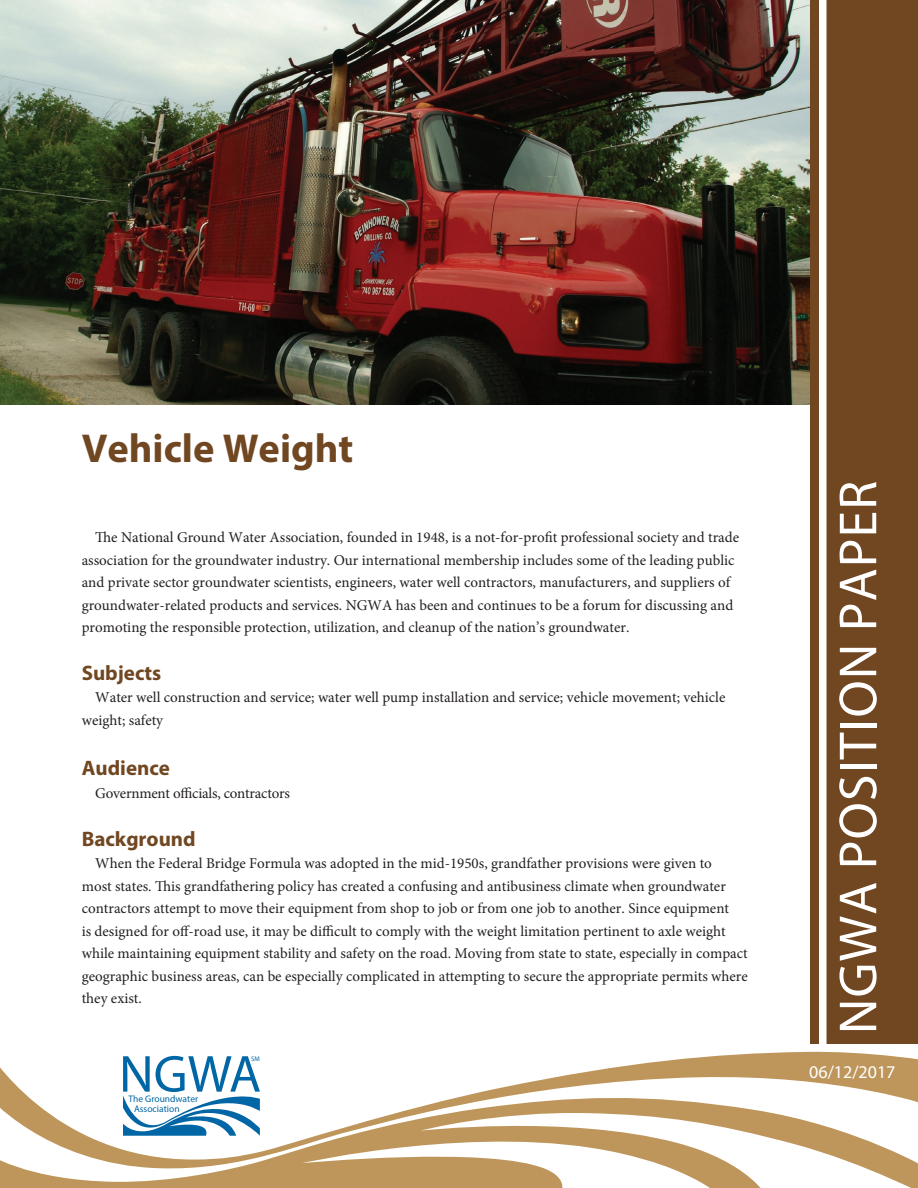
<style>
.page{position:relative;width:918px;height:1188px;background:#fff}
.page>*{position:absolute;margin:0;border:0;box-sizing:border-box;transform-origin:0 0}
.t1{font:54px "Myriad Pro";letter-spacing:.02em;color:#fff}
.t2{font:52.5px "Myriad Pro";color:#0066a5}
.t3{font:700 40.5px "Myriad Pro";color:#714722}
.t4{font:700 21px "Myriad Pro";color:#714722}
.t5{font:18px "Myriad Pro";color:#fff}
.t6{font:15px/22.5px "Minion Pro";color:#231f20}
.t7{font:9.6px/9.4px "Myriad Pro";color:#0066a5}
.t8{font:6.75px "Myriad Pro";color:#0066a5}
</style>
<div class="page">
<img style="left:0;top:0;width:810px;height:405px">
<div style="left:810px;top:0;width:108px;height:1044px;background:#714722"></div>
<div style="left:819px;top:0;width:8px;height:1188px;background:#fff"></div>
<svg style="left:0;top:1051px;width:918px;height:42px"></svg>
<svg style="left:0;top:1093px;width:918px;height:95px"></svg>
<p class="t3" style="left:82px;top:421px;width:273px">Vehicle Weight</p>
<p class="t6" style="left:82px;top:526px;width:659px;text-indent:14px">The National Ground Water Association, founded in 1948, is a not-for-profit professional society and trade association for the groundwater industry. Our international membership includes some of the leading public and private sector groundwater scientists, engineers, water well contractors, manufacturers, and suppliers of groundwater-related products and services. NGWA has been and continues to be a forum for discussing and promoting the responsible protection, utilization, and cleanup of the nation’s groundwater.</p>
<p class="t4" style="left:82px;top:659px;width:81px">Subjects</p>
<p class="t6" style="left:82px;top:686px;width:645px;text-indent:14px">Water well construction and service; water well pump installation and service; vehicle movement; vehicle weight; safety</p>
<p class="t4" style="left:82px;top:755px;width:90px">Audience</p>
<p class="t6" style="left:95px;top:782px;width:196px">Government officials, contractors</p>
<p class="t4" style="left:82px;top:825px;width:116px">Background</p>
<p class="t6" style="left:82px;top:852px;width:668px;text-indent:14px">When the Federal Bridge Formula was adopted in the mid-1950s, grandfather provisions were given to<br>most states. This grandfathering policy has created a confusing and antibusiness climate when groundwater contractors attempt to move their equipment from shop to job or from one job to another. Since equipment<br>is designed for off-road use, it may be difficult to comply with the weight limitation pertinent to axle weight while maintaining equipment stability and safety on the road. Moving from state to state, especially in compact geographic business areas, can be especially complicated in attempting to secure the appropriate permits where they exist.</p>
<p class="t2" style="left:119px;top:1042px;width:144px">NGWA</p>
<p class="t7" style="left:134px;top:1094px;width:66px;text-indent:-6px">The Groundwater<br>Association</p>
<p class="t8" style="left:251px;top:1054px;width:10px">SM</p>
<p class="t1" style="left:825px;top:1034px;width:555px;rotate:-90deg">NGWA POSITION PAPER</p>
<p class="t5" style="left:809px;top:1061px;width:88px">06/12/2017</p>
</div>
